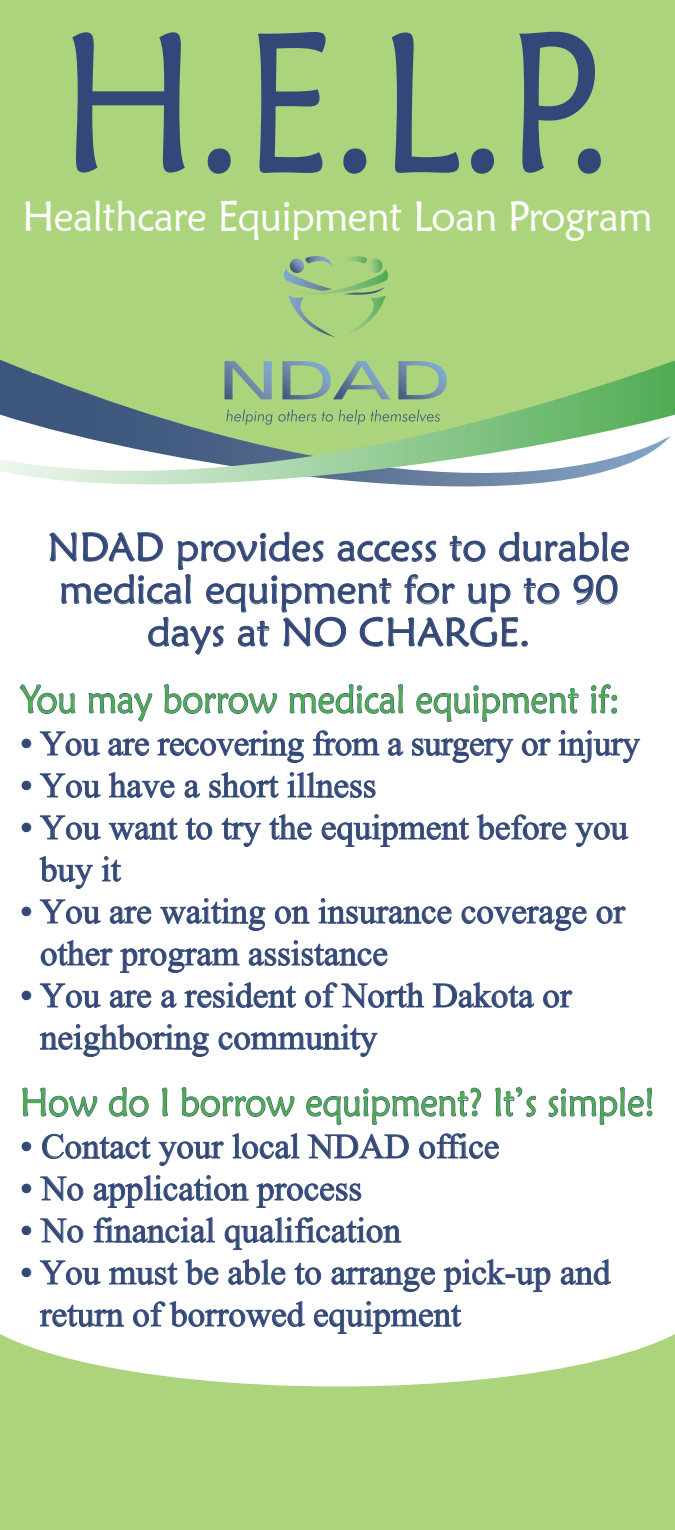
<style>
.page{position:relative;width:675px;height:1530px;background:#fff}
.page>*{position:absolute;margin:0;border:0;box-sizing:border-box;transform-origin:0 0}
.t1{font:199px "Maiandra GD";color:#344779;scale:.85 1}
.t2{font:42.5px "Maiandra GD";letter-spacing:-.01em;color:#fff;scale:.94 1}
.t3{font:40px/42.5px "Maiandra GD";color:#344779;text-align:center}
.t4{font:39.5px "Maiandra GD";color:#4caa4f;scale:.88 1}
.t5{font:35px/42px "Mongolian Baiti";color:#344779}
</style>
<div class="page">
<div style="left:0;top:0;width:675px;height:372px;background:#abd47d"></div>
<svg style="left:284px;top:256px;width:105px;height:81px"></svg>
<svg style="left:0;top:360px;width:675px;height:127px"></svg>
<div style="left:0;top:1310px;width:675px;height:220px;background:#abd47d"></div>
<svg style="left:0;top:1310px;width:675px;height:76px;fill:#fff"></svg>
<svg style="left:560px;top:531px;width:70px;height:31px"></svg>
<svg style="left:573px;top:574px;width:45px;height:31px"></svg>
<svg style="left:49px;top:531px;width:511px;height:124px"></svg>
<svg style="left:19px;top:684px;width:57px;height:30px"></svg>
<svg style="left:88px;top:693px;width:65px;height:29px"></svg>
<svg style="left:164px;top:684px;width:113px;height:30px"></svg>
<svg style="left:289px;top:684px;width:115px;height:30px"></svg>
<svg style="left:416px;top:685px;width:163px;height:37px"></svg>
<svg style="left:591px;top:684px;width:27px;height:30px"></svg>
<svg style="left:21px;top:738px;width:11px;height:11px"></svg>
<svg style="left:39px;top:731px;width:61px;height:25px"></svg>
<svg style="left:108px;top:738px;width:42px;height:18px"></svg>
<svg style="left:157px;top:730px;width:147px;height:33px"></svg>
<svg style="left:313px;top:730px;width:67px;height:26px"></svg>
<svg style="left:388px;top:738px;width:16px;height:18px"></svg>
<svg style="left:412px;top:738px;width:102px;height:25px"></svg>
<svg style="left:521px;top:738px;width:30px;height:18px"></svg>
<svg style="left:558px;top:730px;width:83px;height:33px"></svg>
<svg style="left:21px;top:780px;width:11px;height:11px"></svg>
<svg style="left:39px;top:773px;width:62px;height:25px"></svg>
<svg style="left:108px;top:772px;width:67px;height:26px"></svg>
<svg style="left:184px;top:780px;width:16px;height:18px"></svg>
<svg style="left:209px;top:772px;width:70px;height:26px"></svg>
<svg style="left:287px;top:772px;width:89px;height:26px"></svg>
<svg style="left:21px;top:822px;width:11px;height:11px"></svg>
<svg style="left:39px;top:815px;width:62px;height:25px"></svg>
<svg style="left:108px;top:817px;width:70px;height:23px"></svg>
<svg style="left:185px;top:817px;width:28px;height:23px"></svg>
<svg style="left:221px;top:817px;width:40px;height:30px"></svg>
<svg style="left:269px;top:814px;width:43px;height:26px"></svg>
<svg style="left:321px;top:814px;width:149px;height:33px"></svg>
<svg style="left:476px;top:814px;width:91px;height:26px"></svg>
<svg style="left:575px;top:822px;width:54px;height:25px"></svg>
<svg style="left:39px;top:856px;width:54px;height:33px"></svg>
<svg style="left:101px;top:856px;width:21px;height:26px"></svg>
<svg style="left:21px;top:906px;width:11px;height:11px"></svg>
<svg style="left:39px;top:899px;width:62px;height:25px"></svg>
<svg style="left:109px;top:906px;width:43px;height:18px"></svg>
<svg style="left:160px;top:898px;width:106px;height:33px"></svg>
<svg style="left:274px;top:906px;width:36px;height:18px"></svg>
<svg style="left:318px;top:898px;width:134px;height:26px"></svg>
<svg style="left:461px;top:906px;width:126px;height:25px"></svg>
<svg style="left:596px;top:906px;width:30px;height:18px"></svg>
<svg style="left:40px;top:940px;width:73px;height:26px"></svg>
<svg style="left:120px;top:948px;width:120px;height:25px"></svg>
<svg style="left:248px;top:940px;width:140px;height:26px"></svg>
<svg style="left:21px;top:990px;width:11px;height:11px"></svg>
<svg style="left:39px;top:983px;width:62px;height:25px"></svg>
<svg style="left:109px;top:990px;width:43px;height:18px"></svg>
<svg style="left:161px;top:990px;width:16px;height:18px"></svg>
<svg style="left:184px;top:982px;width:113px;height:26px"></svg>
<svg style="left:305px;top:982px;width:120px;height:26px"></svg>
<svg style="left:432px;top:982px;width:103px;height:26px"></svg>
<svg style="left:543px;top:990px;width:30px;height:18px"></svg>
<svg style="left:39px;top:1024px;width:170px;height:33px"></svg>
<svg style="left:218px;top:1024px;width:160px;height:33px"></svg>
<svg style="left:22px;top:1087px;width:76px;height:30px"></svg>
<svg style="left:109px;top:1087px;width:40px;height:30px"></svg>
<svg style="left:161px;top:1087px;width:7px;height:30px"></svg>
<svg style="left:181px;top:1087px;width:114px;height:30px"></svg>
<svg style="left:306px;top:1087px;width:176px;height:38px"></svg>
<svg style="left:495px;top:1087px;width:41px;height:30px"></svg>
<svg style="left:548px;top:1087px;width:105px;height:38px"></svg>
<svg style="left:21px;top:1141px;width:11px;height:11px"></svg>
<svg style="left:42px;top:1133px;width:109px;height:26px"></svg>
<svg style="left:158px;top:1141px;width:66px;height:25px"></svg>
<svg style="left:232px;top:1133px;width:68px;height:26px"></svg>
<svg style="left:307px;top:1133px;width:102px;height:26px"></svg>
<svg style="left:419px;top:1133px;width:80px;height:26px"></svg>
<svg style="left:21px;top:1183px;width:11px;height:11px"></svg>
<svg style="left:40px;top:1176px;width:44px;height:25px"></svg>
<svg style="left:93px;top:1175px;width:156px;height:33px"></svg>
<svg style="left:256px;top:1183px;width:106px;height:25px"></svg>
<svg style="left:21px;top:1225px;width:11px;height:11px"></svg>
<svg style="left:40px;top:1218px;width:44px;height:25px"></svg>
<svg style="left:93px;top:1217px;width:122px;height:26px"></svg>
<svg style="left:224px;top:1217px;width:178px;height:33px"></svg>
<svg style="left:21px;top:1267px;width:11px;height:11px"></svg>
<svg style="left:39px;top:1260px;width:62px;height:25px"></svg>
<svg style="left:108px;top:1262px;width:70px;height:23px"></svg>
<svg style="left:185px;top:1259px;width:34px;height:26px"></svg>
<svg style="left:228px;top:1259px;width:58px;height:26px"></svg>
<svg style="left:294px;top:1262px;width:28px;height:23px"></svg>
<svg style="left:331px;top:1267px;width:105px;height:25px"></svg>
<svg style="left:443px;top:1259px;width:108px;height:33px"></svg>
<svg style="left:560px;top:1259px;width:52px;height:26px"></svg>
<svg style="left:39px;top:1304px;width:86px;height:24px"></svg>
<svg style="left:132px;top:1301px;width:174px;height:27px"></svg>
<svg style="left:313px;top:1301px;width:149px;height:34px"></svg>
<h1 class="t1" style="left:61px;top:-19px;width:653px">H.E.L.P.</h1>
<p class="t2" style="left:23px;top:191px;width:672px">Healthcare Equipment Loan Program</p>
<p class="t3" style="left:48px;top:525px;width:583px">NDAD provides access to durable medical equipment for up to 90 days at NO CHARGE.</p>
<p class="t4" style="left:20px;top:675px;width:683px">You may borrow medical equipment if:</p>
<p class="t5" style="left:20px;top:723px;width:621px">• You are recovering from a surgery or injury</p>
<p class="t5" style="left:20px;top:765px;width:358px">• You have a short illness</p>
<p class="t5" style="left:40px;top:807px;width:590px;text-indent:-20px">• You want to try the equipment before you buy it</p>
<p class="t5" style="left:40px;top:891px;width:587px;text-indent:-20px">• You are waiting on insurance coverage or other program assistance</p>
<p class="t5" style="left:40px;top:975px;width:533px;text-indent:-20px">• You are a resident of North Dakota or neighboring community</p>
<p class="t4" style="left:20px;top:1078px;width:723px">How do I borrow equipment? It’s simple!</p>
<p class="t5" style="left:20px;top:1126px;width:481px">• Contact your local NDAD office</p>
<p class="t5" style="left:20px;top:1168px;width:343px">• No application process</p>
<p class="t5" style="left:20px;top:1210px;width:382px">• No financial qualification</p>
<p class="t5" style="left:40px;top:1252px;width:572px;text-indent:-20px">• You must be able to arrange pick-up and return of borrowed equipment</p>
</div>
